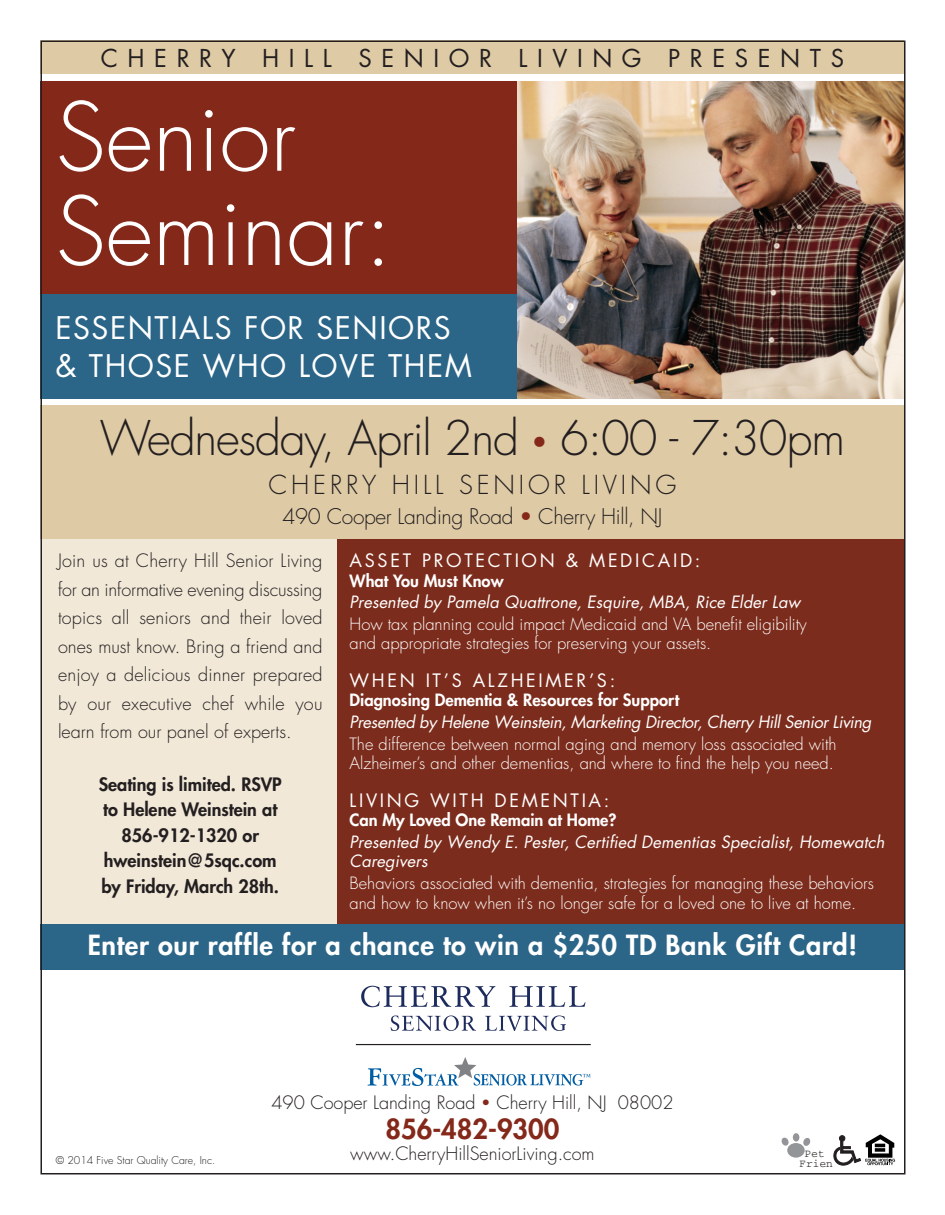
<style>
.page{position:relative;width:945px;height:1215px;background:#fff}
.page>*{position:absolute;margin:0;border:0;box-sizing:border-box;transform-origin:0 0}
.t1{font:300 92.4px/94.2px "Futura";color:#fff}
.t2{font:300 46.5px "Futura";letter-spacing:-.025em;color:#231f20}
.t3{font:30.3px/38px "Futura";letter-spacing:.05em;color:#fff}
.t4{font:800 27px "Futura";letter-spacing:.025em;color:#fff}
.t5{font:800 27px "Futura";color:#84281a}
.t6{font:300 25.5px "Futura";letter-spacing:.15em;color:#231f20}
.t7{font:24px "Futura";letter-spacing:.4em;color:#231f20}
.t8{font:300 21px "Futura";letter-spacing:-.015em;color:#231f20}
.t9{font:300 18px/28.5px "Futura";color:#231f20;text-align:justify}
.t10{font:800 18px/25.5px "Futura";color:#231f20;text-align:center}
.t11{font:18px "Futura";letter-spacing:.15em;color:#fff}
.t12{font:300 16.5px/19.5px "Futura";color:#fff}
.t13{font:italic 16.5px/19.5px "Futura";color:#fff}
.t14{font:800 16.5px "Futura";color:#fff}
.t15{font:italic 16.5px "Futura";letter-spacing:-.02em;color:#fff}
.t16{font:11.25px/10.4px "Courier";color:#231f20;text-align:center}
.t17{font:300 10.5px "Futura";color:#231f20}
.s1{font-size:27px;color:#84281a}
.s2{color:#84281a}
.s3{font-size:15px;color:#84281a}
</style>
<div class="page">
<div style="left:41px;top:471px;width:863px;height:471px;background:#f1e8d7"></div>
<div style="left:337px;top:535px;width:568px;height:422px;background:#7c2c1c"></div>
<div style="left:40px;top:924px;width:864px;height:45px;background:#2b6587"></div>
<div style="left:40px;top:40px;width:864px;height:34px;background:#decaa5"></div>
<div style="left:40px;top:405px;width:864px;height:133px;background:#decaa5"></div>
<div style="left:40px;top:81px;width:863px;height:283px;background:#84281a"></div>
<div style="left:40px;top:294px;width:864px;height:104px;background:#2b6587"></div>
<img style="left:517px;top:81px;width:386px;height:317px">
<svg style="left:781px;top:1137px;width:8px;height:9px"></svg>
<div style="left:787px;top:1143px;width:18px;height:15px;background:#939598;border-radius:50%"></div>
<svg style="left:803px;top:1138px;width:8px;height:8px"></svg>
<div style="left:793px;top:1133px;width:6px;height:9px;background:#939598;border-radius:50%"></div>
<svg style="left:834px;top:1134px;width:61px;height:31px"></svg>
<svg style="left:361px;top:986px;width:134px;height:21px"></svg>
<svg style="left:510px;top:986px;width:76px;height:21px"></svg>
<svg style="left:391px;top:1015px;width:85px;height:16px"></svg>
<svg style="left:485px;top:1015px;width:81px;height:16px"></svg>
<hr style="left:356px;top:1044px;width:235px;height:1px;background:#231f20">
<svg style="left:368px;top:1057px;width:223px;height:29px"></svg>
<h3 class="t7" style="left:101px;top:47px;width:745px">CHERRY HILL SENIOR LIVING PRESENTS</h3>
<h1 class="t1" style="left:56px;top:98px;width:339px">Senior<br>Seminar:</h1>
<h3 class="t3" style="left:55px;top:312px;width:418px">ESSENTIALS FOR SENIORS &amp; THOSE WHO LOVE THEM</h3>
<h2 class="t2" style="left:100px;top:417px;width:747px">Wednesday, April 2nd <span class="s1">•</span> 6:00 - 7:30pm</h2>
<h3 class="t6" style="left:269px;top:473px;width:409px">CHERRY HILL SENIOR LIVING</h3>
<p class="t8" style="left:282px;top:507px;width:382px">490 Cooper Landing Road <span class="s2">•</span> Cherry Hill, NJ</p>
<p class="t9" style="left:58px;top:548px;width:266px">Join us at Cherry Hill Senior Living for an informative evening discussing topics all seniors and their loved ones must know. Bring a friend and enjoy a delicious dinner prepared by our executive chef while you learn from our panel of experts.</p>
<p class="t10" style="left:99px;top:773px;width:185px">Seating is limited. RSVP to Helene Weinstein at<br>856-912-1320 or hweinstein@5sqc.com by Friday, March 28th.</p>
<p class="t11" style="left:350px;top:552px;width:352px">ASSET PROTECTION &amp; MEDICAID:</p>
<p class="t14" style="left:350px;top:573px;width:156px">What You Must Know</p>
<p class="t13" style="left:350px;top:594px;width:452px">Presented by Pamela Quattrone, Esquire, MBA, Rice Elder Law</p>
<p class="t12" style="left:350px;top:615px;width:459px">How tax planning could impact Medicaid and VA benefit eligibility and appropriate strategies for preserving your assets.</p>
<p class="t11" style="left:350px;top:672px;width:267px">WHEN IT’S ALZHEIMER’S:</p>
<p class="t14" style="left:350px;top:692px;width:331px">Diagnosing Dementia &amp; Resources for Support</p>
<p class="t15" style="left:350px;top:714px;width:523px">Presented by Helene Weinstein, Marketing Director, Cherry Hill Senior Living</p>
<p class="t12" style="left:350px;top:735px;width:488px">The difference between normal aging and memory loss associated with<br>Alzheimer’s and other dementias, and where to find the help you need.</p>
<p class="t11" style="left:350px;top:792px;width:261px">LIVING WITH DEMENTIA:</p>
<p class="t14" style="left:350px;top:812px;width:269px">Can My Loved One Remain at Home?</p>
<p class="t13" style="left:350px;top:833px;width:536px">Presented by Wendy E. Pester, Certified Dementias Specialist, Homewatch<br>Caregivers</p>
<p class="t12" style="left:350px;top:875px;width:526px">Behaviors associated with dementia, strategies for managing these behaviors and how to know when it’s no longer safe for a loved one to live at home.</p>
<h3 class="t4" style="left:88px;top:932px;width:771px">Enter our raffle for a chance to win a $250 TD Bank Gift Card!</h3>
<p class="t9" style="left:271px;top:1090px;width:404px">490 Cooper Landing Road <span class="s3">•</span> Cherry Hill, NJ 08002</p>
<h3 class="t5" style="left:386px;top:1116px;width:175px">856-482-9300</h3>
<p class="t17" style="left:56px;top:1155px;width:161px">© 2014 Five Star Quality Care, Inc.</p>
<p class="t9" style="left:350px;top:1141px;width:246px">www.CherryHillSeniorLiving.com</p>
<p class="t16" style="left:799px;top:1149px;width:35px">Pet<br>Frien</p>
</div>
